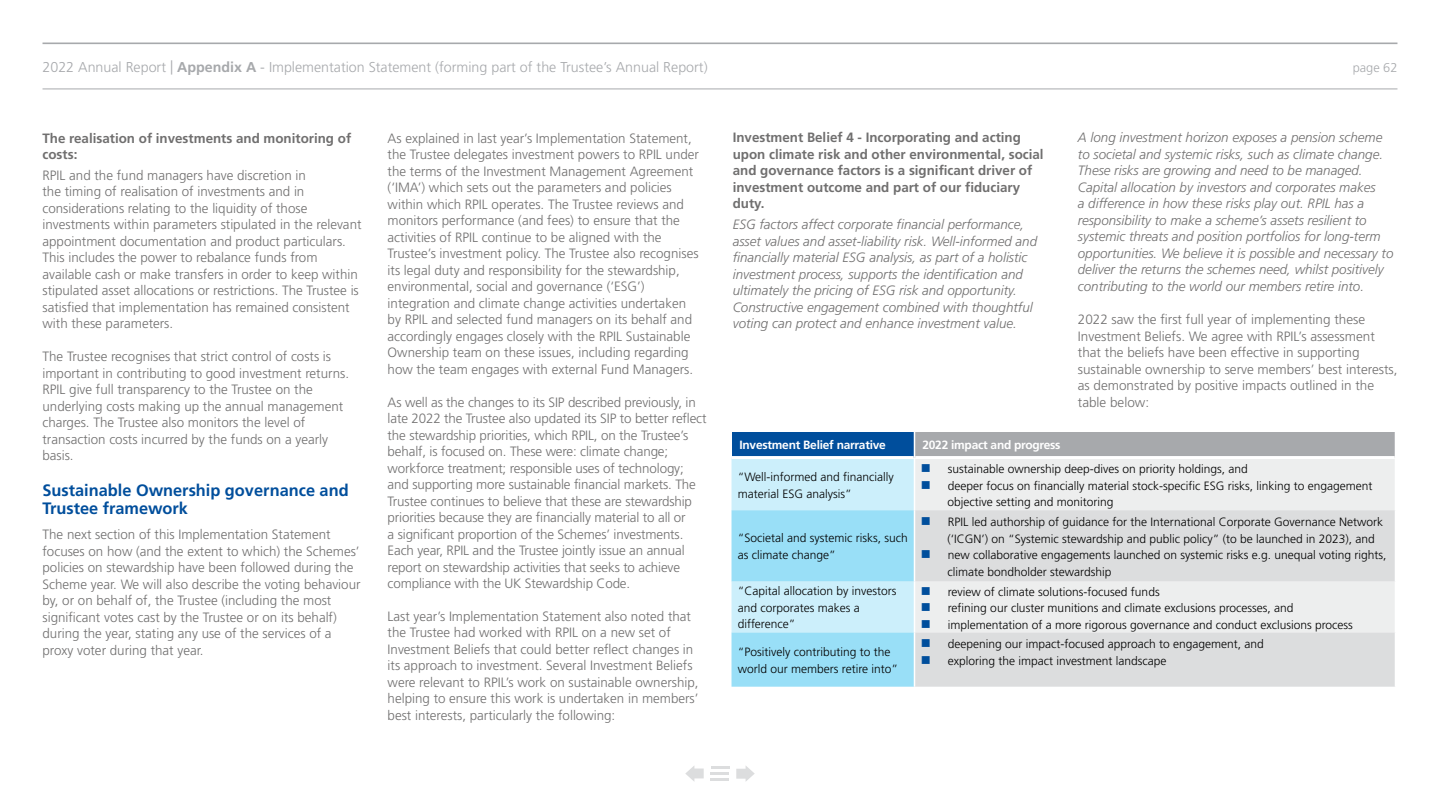
<style>
.page{position:relative;width:1440px;height:810px;background:#fff}
.page>*{position:absolute;margin:0;border:0;box-sizing:border-box;transform-origin:0 0}
.t1{font:16.5px/18.8px "Frutiger LT 65 Bd";color:#004e9c}
.t2{font:14.25px "Frutiger LT 45 Lt";color:#a7a9ac}
.t3{font:13.5px/16.5px "Frutiger LT 45 Lt";color:#706f6f}
.t4{font:13.5px/16.5px "Frutiger LT 46 Lt It";color:#706f6f}
.t5{font:13.5px/16.5px "Frutiger LT 65 Bd";color:#706f6f}
.t6{font:12.75px "Frutiger LT 45 Lt";color:#a7a9ac}
.t7{font:12px/16.5px "Frutiger LT 45 Lt";color:#000}
.t8{font:11.93px "Frutiger LT 65 Bd";letter-spacing:-.02em;color:#fff}
.s1{font-family:"Frutiger LT 65 Bd"}
.s2{color:#004e9c}
</style>
<div class="page">
<hr style="left:43px;top:89px;width:1354px;height:1px;background:#a7a9ac">
<hr style="left:43px;top:43px;width:1354px;height:1px;background:#a7a9ac">
<svg style="left:736px;top:766px;width:19px;height:15px"></svg>
<svg style="left:685px;top:766px;width:19px;height:15px"></svg>
<svg style="left:711px;top:767px;width:18px;height:8px"></svg>
<hr style="left:711px;top:778px;width:18px;height:3px;background:#dcddde">
<div style="left:914px;top:432px;width:481px;height:26px;background:#a7a9ac"></div>
<div style="left:915px;top:459px;width:480px;height:51px;background:#edeeee"></div>
<svg style="left:915px;top:510px;width:480px;height:177px;background:#e1e2e2"></svg>
<hr style="left:915px;top:456px;width:480px;height:3px;background:#fff">
<svg style="left:732px;top:432px;width:183px;height:255px;background:#a0d8f0"></svg>
<hr style="left:914px;top:458px;width:1px;height:52px;background:#fff">
<hr style="left:914px;top:510px;width:1px;height:71px;background:#fff">
<hr style="left:914px;top:581px;width:1px;height:51px;background:#fff">
<hr style="left:914px;top:632px;width:1px;height:55px;background:#fff">
<p class="t2" style="left:43px;top:59px;width:667px">2022 Annual Report | <span class="s1">Appendix A</span> - Implementation Statement (forming part of the Trustee’s Annual Report)</p>
<p class="t5" style="left:43px;top:130px;width:310px">The realisation of investments and monitoring of costs:</p>
<p class="t3" style="left:43px;top:167px;width:321px">RPIL and the fund managers have discretion in<br>the timing of realisation of investments and in considerations relating to the liquidity of those investments within parameters stipulated in the relevant appointment documentation and product particulars.<br>This includes the power to rebalance funds from available cash or make transfers in order to keep within stipulated asset allocations or restrictions. The Trustee is satisfied that implementation has remained consistent with these parameters.</p>
<p class="t3" style="left:43px;top:349px;width:308px">The Trustee recognises that strict control of costs is important in contributing to good investment returns.<br>RPIL give full transparency to the Trustee on the underlying costs making up the annual management charges. The Trustee also monitors the level of transaction costs incurred by the funds on a yearly basis.</p>
<p class="t1" style="left:43px;top:481px;width:308px">Sustainable Ownership governance and<br>Trustee framework</p>
<p class="t3" style="left:43px;top:527px;width:320px">The next section of this Implementation Statement focuses on how (and the extent to which) the Schemes’ policies on stewardship have been followed during the Scheme year. We will also describe the voting behaviour by, or on behalf of, the Trustee (including the most significant votes cast by the Trustee or on its behalf) during the year, stating any use of the services of a proxy voter during that year.</p>
<p class="t3" style="left:388px;top:130px;width:313px">As explained in last year’s Implementation Statement, the Trustee delegates investment powers to RPIL under the terms of the Investment Management Agreement (‘IMA’) which sets out the parameters and policies within which RPIL operates. The Trustee reviews and monitors performance (and fees) to ensure that the activities of RPIL continue to be aligned with the Trustee’s investment policy. The Trustee also recognises its legal duty and responsibility for the stewardship, environmental, social and governance (‘ESG’) integration and climate change activities undertaken by RPIL and selected fund managers on its behalf and accordingly engages closely with the RPIL Sustainable Ownership team on these issues, including regarding how the team engages with external Fund Managers.</p>
<p class="t3" style="left:388px;top:394px;width:320px">As well as the changes to its SIP described previously, in late 2022 the Trustee also updated its SIP to better reflect the stewardship priorities, which RPIL, on the Trustee’s behalf, is focused on. These were: climate change; workforce treatment; responsible uses of technology; and supporting more sustainable financial markets. The Trustee continues to believe that these are stewardship priorities because they are financially material to all or<br>a significant proportion of the Schemes’ investments.<br>Each year, RPIL and the Trustee jointly issue an annual report on stewardship activities that seeks to achieve compliance with the UK Stewardship Code.</p>
<p class="t3" style="left:388px;top:608px;width:312px">Last year’s Implementation Statement also noted that the Trustee had worked with RPIL on a new set of Investment Beliefs that could better reflect changes in its approach to investment. Several Investment Beliefs were relevant to RPIL’s work on sustainable ownership, helping to ensure this work is undertaken in members’ best interests, particularly the following:</p>
<p class="t5" style="left:733px;top:130px;width:312px">Investment Belief 4 - Incorporating and acting upon climate risk and other environmental, social and governance factors is a significant driver of investment outcome and part of our fiduciary duty.</p>
<p class="t4" style="left:733px;top:216px;width:306px">ESG factors affect corporate financial performance, asset values and asset-liability risk. Well-informed and financially material ESG analysis, as part of a holistic investment process, supports the identification and ultimately the pricing of ESG risk and opportunity.<br>Constructive engagement combined with thoughtful voting can protect and enhance investment value.</p>
<p class="t6" style="left:1353px;top:61px;width:46px">page 62</p>
<p class="t4" style="left:1078px;top:130px;width:317px">A long investment horizon exposes a pension scheme to societal and systemic risks, such as climate change.<br>These risks are growing and need to be managed.<br>Capital allocation by investors and corporates makes<br>a difference in how these risks play out. RPIL has a responsibility to make a scheme’s assets resilient to systemic threats and position portfolios for long-term opportunities. We believe it is possible and necessary to deliver the returns the schemes need, whilst positively contributing to the world our members retire into.</p>
<p class="t3" style="left:1078px;top:311px;width:321px">2022 saw the first full year of implementing these Investment Beliefs. We agree with RPIL’s assessment that the beliefs have been effective in supporting sustainable ownership to serve members’ best interests, as demonstrated by positive impacts outlined in the table below:</p>
<p class="t8" style="left:739px;top:438px;width:148px">Investment Belief narrative</p>
<p class="t8" style="left:922px;top:438px;width:140px">2022 impact and progress</p>
<p class="t7" style="left:738px;top:469px;width:157px">“Well-informed and financially material ESG analysis”</p>
<p class="t7" style="left:921px;top:461px;width:329px"><span class="s2">■</span> sustainable ownership deep-dives on priority holdings, and</p>
<p class="t7" style="left:948px;top:478px;width:426px;text-indent:-27px"><span class="s2">■</span> deeper focus on financially material stock-specific ESG risks, linking to engagement objective setting and monitoring</p>
<p class="t7" style="left:738px;top:530px;width:172px">“Societal and systemic risks, such as climate change”</p>
<p class="t7" style="left:948px;top:514px;width:437px;text-indent:-27px"><span class="s2">■</span> RPIL led authorship of guidance for the International Corporate Governance Network (‘ICGN’) on “Systemic stewardship and public policy” (to be launched in 2023), and</p>
<p class="t7" style="left:948px;top:547px;width:441px;text-indent:-27px"><span class="s2">■</span> new collaborative engagements launched on systemic risks e.g. unequal voting rights, climate bondholder stewardship</p>
<p class="t7" style="left:738px;top:583px;width:160px">“Capital allocation by investors and corporates makes a difference”</p>
<p class="t7" style="left:921px;top:583px;width:240px"><span class="s2">■</span> review of climate solutions-focused funds</p>
<p class="t7" style="left:921px;top:600px;width:374px"><span class="s2">■</span> refining our cluster munitions and climate exclusions processes, and</p>
<p class="t7" style="left:921px;top:616px;width:433px"><span class="s2">■</span> implementation of a more rigorous governance and conduct exclusions process</p>
<p class="t7" style="left:738px;top:644px;width:162px">“Positively contributing to the world our members retire into”</p>
<p class="t7" style="left:921px;top:636px;width:344px"><span class="s2">■</span> deepening our impact-focused approach to engagement, and</p>
<p class="t7" style="left:921px;top:653px;width:247px"><span class="s2">■</span> exploring the impact investment landscape</p>
</div>
